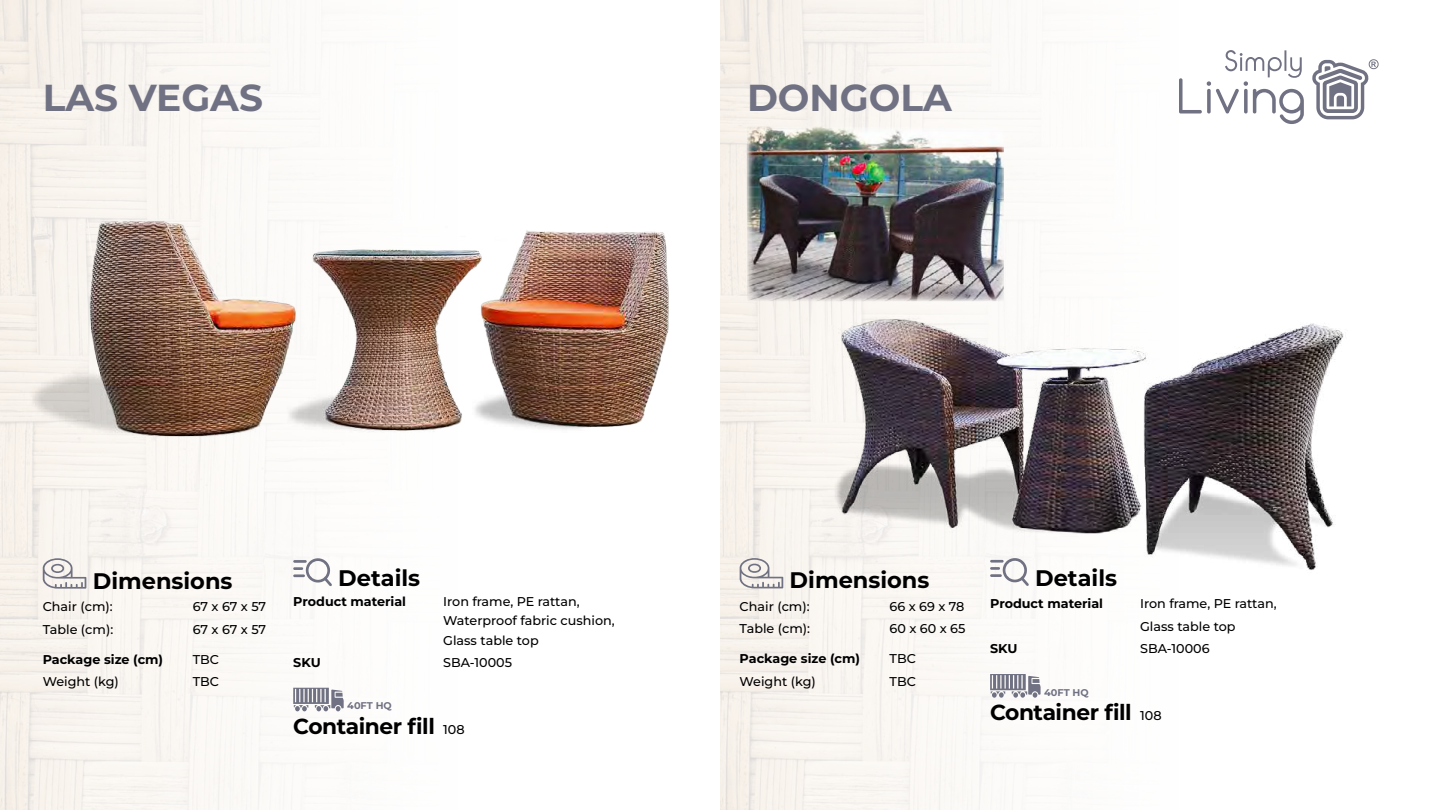
<style>
.page{position:relative;width:1440px;height:810px;background:#fff}
.page>*{position:absolute;margin:0;border:0;box-sizing:border-box;transform-origin:0 0}
.t1{font:700 37.5px "Montserrat";color:#707182}
.t2{font:700 22.5px "Montserrat";color:#000}
.t3{font:700 21.75px "Montserrat";letter-spacing:-.02em;color:#000}
.t4{font:500 12.75px/19.5px "Montserrat";color:#000}
.t5{font:700 12.75px "Montserrat";color:#000}
.t6{font:500 12.75px "Montserrat";letter-spacing:.27em;color:#000}
.t7{font:700 9.75px "Montserrat";color:#707182}
.s1{font-weight:500;font-size:12.75px}
</style>
<div class="page">
<svg style="left:1207px;top:50px;width:97px;height:74px"></svg>
<svg style="left:1312px;top:59px;width:67px;height:60px"></svg>
<img style="left:0;top:0;width:339px;height:810px">
<svg style="left:293px;top:557px;width:39px;height:29px"></svg>
<svg style="left:293px;top:688px;width:51px;height:23px"></svg>
<img style="left:720px;top:0;width:487px;height:810px">
<svg style="left:43px;top:558px;width:43px;height:31px"></svg>
<svg style="left:990px;top:575px;width:39px;height:11px"></svg>
<svg style="left:990px;top:674px;width:51px;height:24px"></svg>
<svg style="left:740px;top:558px;width:43px;height:30px"></svg>
<img style="left:29px;top:195px;width:640px;height:255px">
<img style="left:823px;top:306px;width:521px;height:269px">
<img style="left:747px;top:127px;width:257px;height:175px">
<h1 class="t1" style="left:43px;top:73px;width:222px">LAS VEGAS</h1>
<h1 class="t1" style="left:747px;top:73px;width:207px">DONGOLA</h1>
<h2 class="t2" style="left:93px;top:566px;width:141px">Dimensions</h2>
<p class="t4" style="left:43px;top:597px;width:71px">Chair (cm):</p>
<p class="t4" style="left:193px;top:597px;width:75px">67 x 67 x 57</p>
<p class="t4" style="left:43px;top:619px;width:72px">Table (cm):</p>
<p class="t4" style="left:193px;top:619px;width:75px">67 x 67 x 57</p>
<p class="t5" style="left:43px;top:651px;width:122px">Package size (cm)</p>
<p class="t4" style="left:193px;top:649px;width:28px">TBC</p>
<p class="t4" style="left:43px;top:672px;width:78px">Weight (kg)</p>
<p class="t4" style="left:193px;top:672px;width:28px">TBC</p>
<h2 class="t2" style="left:338px;top:563px;width:83px">Details</h2>
<p class="t5" style="left:293px;top:593px;width:114px">Product material</p>
<p class="t4" style="left:443px;top:591px;width:173px">Iron frame, PE rattan,<br>Waterproof fabric cushion,<br>Glass table top</p>
<p class="t5" style="left:293px;top:654px;width:29px">SKU</p>
<p class="t4" style="left:443px;top:653px;width:70px">SBA-10005</p>
<p class="t7" style="left:347px;top:699px;width:46px">40FT HQ</p>
<h3 class="t3" style="left:293px;top:712px;width:173px">Container fill <span class="s1">108</span></h3>
<h2 class="t2" style="left:790px;top:565px;width:141px">Dimensions</h2>
<p class="t4" style="left:740px;top:596px;width:71px">Chair (cm):</p>
<p class="t6" style="left:890px;top:598px;width:76px">66x69x78</p>
<p class="t4" style="left:740px;top:619px;width:72px">Table (cm):</p>
<p class="t4" style="left:890px;top:619px;width:77px">60 x 60 x 65</p>
<p class="t5" style="left:740px;top:650px;width:122px">Package size (cm)</p>
<p class="t4" style="left:890px;top:649px;width:28px">TBC</p>
<p class="t4" style="left:740px;top:671px;width:78px">Weight (kg)</p>
<p class="t4" style="left:890px;top:671px;width:28px">TBC</p>
<h2 class="t2" style="left:1035px;top:563px;width:83px">Details</h2>
<p class="t5" style="left:990px;top:595px;width:114px">Product material</p>
<p class="t4" style="left:1140px;top:592px;width:138px;line-height:22.5px">Iron frame, PE rattan,<br>Glass table top</p>
<p class="t5" style="left:990px;top:640px;width:29px">SKU</p>
<p class="t4" style="left:1140px;top:639px;width:71px">SBA-10006</p>
<p class="t7" style="left:1044px;top:686px;width:46px">40FT HQ</p>
<h3 class="t3" style="left:990px;top:698px;width:173px">Container fill <span class="s1">108</span></h3>
</div>
